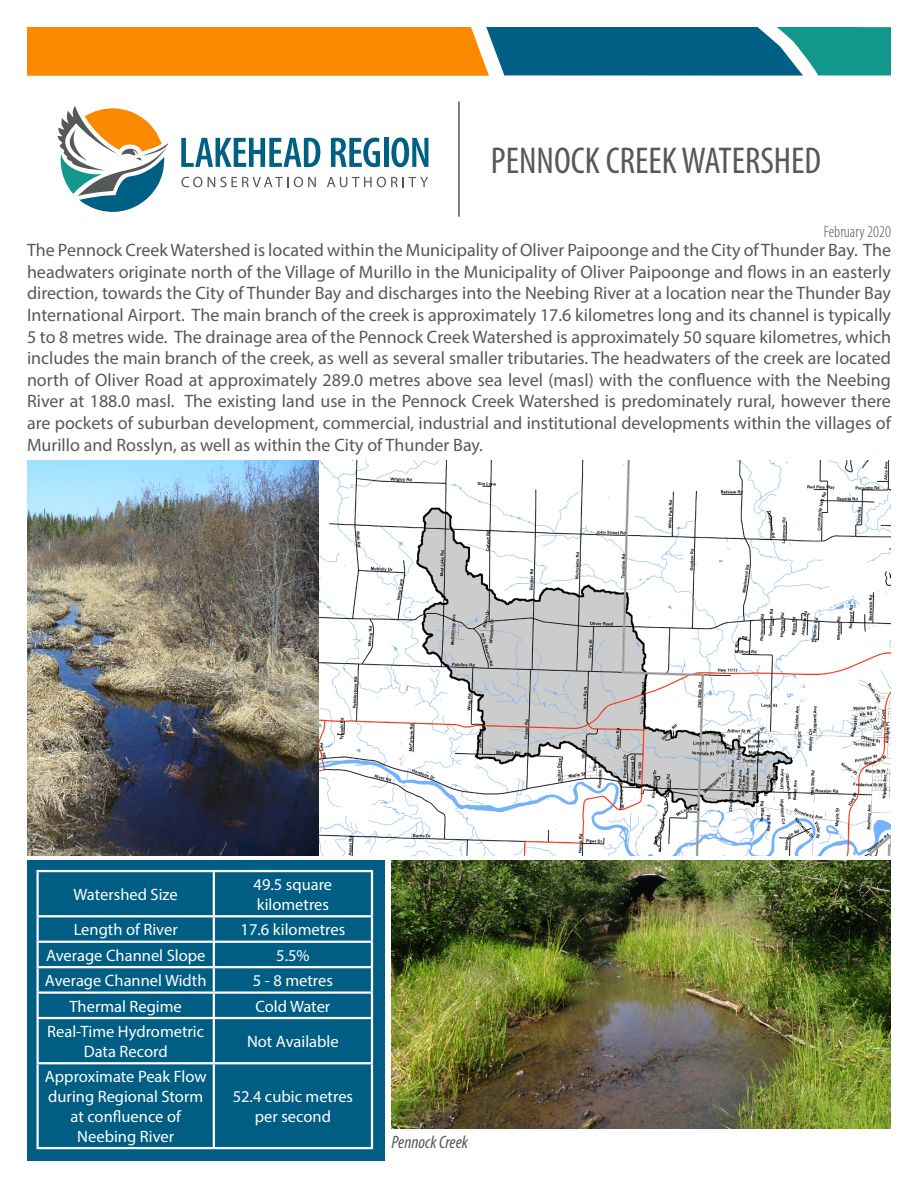
<style>
.page{position:relative;width:918px;height:1188px;background:#fff}
.page>*{position:absolute;margin:0;border:0;box-sizing:border-box;transform-origin:0 0}
.t1{font:condensed 37.5px "Myriad Pro";color:#57585a}
.t2{font:18px/21.6px "Myriad Pro";color:#57585a;text-align:justify}
.t3{font:italic condensed 18px "Myriad Pro";color:#57585a}
.t4{font:16.5px/19.8px "Myriad Pro";color:#fff;text-align:center}
.t5{font:300 condensed 16.5px "Myriad Pro";color:#57585a}
</style>
<div class="page">
<svg style="left:58px;top:106px;width:110px;height:106px"></svg>
<svg style="left:181px;top:138px;width:139px;height:29px"></svg>
<svg style="left:331px;top:138px;width:49px;height:29px"></svg>
<hr style="left:384px;top:138px;width:4px;height:29px;background:#005f85">
<svg style="left:391px;top:138px;width:37px;height:29px"></svg>
<svg style="left:181px;top:177px;width:21px;height:10px"></svg>
<svg style="left:208px;top:177px;width:108px;height:10px"></svg>
<svg style="left:327px;top:177px;width:101px;height:10px"></svg>
<svg style="left:27px;top:27px;width:864px;height:48px;background:#8e8144"></svg>
<hr style="left:458px;top:101px;width:2px;height:116px;background:#57585a">
<div style="left:27px;top:861px;width:357px;height:300px;background:#005e85"></div>
<hr style="left:36px;top:870px;width:178px;height:2px;background:#fff">
<hr style="left:36px;top:872px;width:3px;height:43px;background:#fff">
<hr style="left:214px;top:870px;width:159px;height:2px;background:#fff">
<hr style="left:213px;top:872px;width:2px;height:43px;background:#fff">
<hr style="left:371px;top:872px;width:2px;height:43px;background:#fff">
<hr style="left:36px;top:915px;width:178px;height:2px;background:#fff">
<hr style="left:36px;top:917px;width:3px;height:24px;background:#fff">
<hr style="left:214px;top:915px;width:159px;height:2px;background:#fff">
<hr style="left:213px;top:917px;width:2px;height:24px;background:#fff">
<hr style="left:371px;top:917px;width:2px;height:24px;background:#fff">
<hr style="left:36px;top:941px;width:178px;height:2px;background:#fff">
<hr style="left:36px;top:943px;width:3px;height:23px;background:#fff">
<hr style="left:214px;top:941px;width:159px;height:2px;background:#fff">
<hr style="left:213px;top:943px;width:2px;height:23px;background:#fff">
<hr style="left:371px;top:943px;width:2px;height:23px;background:#fff">
<hr style="left:36px;top:966px;width:178px;height:2px;background:#fff">
<hr style="left:36px;top:968px;width:3px;height:23px;background:#fff">
<hr style="left:214px;top:966px;width:159px;height:2px;background:#fff">
<hr style="left:213px;top:968px;width:2px;height:23px;background:#fff">
<hr style="left:371px;top:968px;width:2px;height:23px;background:#fff">
<hr style="left:36px;top:991px;width:178px;height:3px;background:#fff">
<hr style="left:36px;top:994px;width:3px;height:23px;background:#fff">
<hr style="left:214px;top:991px;width:159px;height:3px;background:#fff">
<hr style="left:213px;top:994px;width:2px;height:23px;background:#fff">
<hr style="left:371px;top:994px;width:2px;height:23px;background:#fff">
<hr style="left:36px;top:1017px;width:178px;height:2px;background:#fff">
<hr style="left:36px;top:1019px;width:3px;height:43px;background:#fff">
<hr style="left:214px;top:1017px;width:159px;height:2px;background:#fff">
<hr style="left:213px;top:1019px;width:2px;height:43px;background:#fff">
<hr style="left:371px;top:1019px;width:2px;height:43px;background:#fff">
<hr style="left:36px;top:1062px;width:178px;height:2px;background:#fff">
<hr style="left:36px;top:1064px;width:3px;height:83px;background:#fff">
<hr style="left:214px;top:1062px;width:159px;height:2px;background:#fff">
<hr style="left:213px;top:1064px;width:2px;height:83px;background:#fff">
<hr style="left:371px;top:1064px;width:2px;height:83px;background:#fff">
<hr style="left:36px;top:1147px;width:178px;height:2px;background:#fff">
<hr style="left:214px;top:1147px;width:159px;height:2px;background:#fff">
<img style="left:392px;top:861px;width:499px;height:267px">
<img style="left:27px;top:460px;width:864px;height:395px">
<p class="t1" style="left:491px;top:138px;width:332px">PENNOCK CREEK WATERSHED</p>
<p class="t5" style="left:824px;top:223px;width:69px">February 2020</p>
<p class="t2" style="left:27px;top:239px;width:866px">The Pennock Creek Watershed is located within the Municipality of Oliver Paipoonge and the City of Thunder Bay. The headwaters originate north of the Village of Murillo in the Municipality of Oliver Paipoonge and flows in an easterly direction, towards the City of Thunder Bay and discharges into the Neebing River at a location near the Thunder Bay International Airport. The main branch of the creek is approximately 17.6 kilometres long and its channel is typically 5 to 8 metres wide. The drainage area of the Pennock Creek Watershed is approximately 50 square kilometres, which includes the main branch of the creek, as well as several smaller tributaries. The headwaters of the creek are located north of Oliver Road at approximately 289.0 metres above sea level (masl) with the confluence with the Neebing River at 188.0 masl. The existing land use in the Pennock Creek Watershed is predominately rural, however there are pockets of suburban development, commercial, industrial and institutional developments within the villages of Murillo and Rosslyn, as well as within the City of Thunder Bay.</p>
<p class="t4" style="left:74px;top:884px;width:106px">Watershed Size</p>
<p class="t4" style="left:254px;top:874px;width:80px">49.5 square</p>
<p class="t4" style="left:257px;top:894px;width:74px">kilometres</p>
<p class="t4" style="left:74px;top:920px;width:106px">Length of River</p>
<p class="t4" style="left:241px;top:920px;width:106px">17.6 kilometres</p>
<p class="t4" style="left:46px;top:945px;width:161px">Average Channel Slope</p>
<p class="t4" style="left:276px;top:945px;width:35px">5.5%</p>
<p class="t4" style="left:45px;top:970px;width:163px">Average Channel Width</p>
<p class="t4" style="left:253px;top:970px;width:82px">5 - 8 metres</p>
<p class="t4" style="left:70px;top:996px;width:114px">Thermal Regime</p>
<p class="t4" style="left:255px;top:996px;width:76px">Cold Water</p>
<p class="t4" style="left:47px;top:1021px;width:158px">Real-Time Hydrometric<br>Data Record</p>
<p class="t4" style="left:247px;top:1031px;width:93px">Not Available</p>
<p class="t4" style="left:45px;top:1066px;width:163px">Approximate Peak Flow during Regional Storm at confluence of</p>
<p class="t4" style="left:77px;top:1126px;width:98px">Neebing River</p>
<p class="t4" style="left:233px;top:1086px;width:122px">52.4 cubic metres per second</p>
<p class="t3" style="left:392px;top:1131px;width:78px">Pennock Creek</p>
</div>
